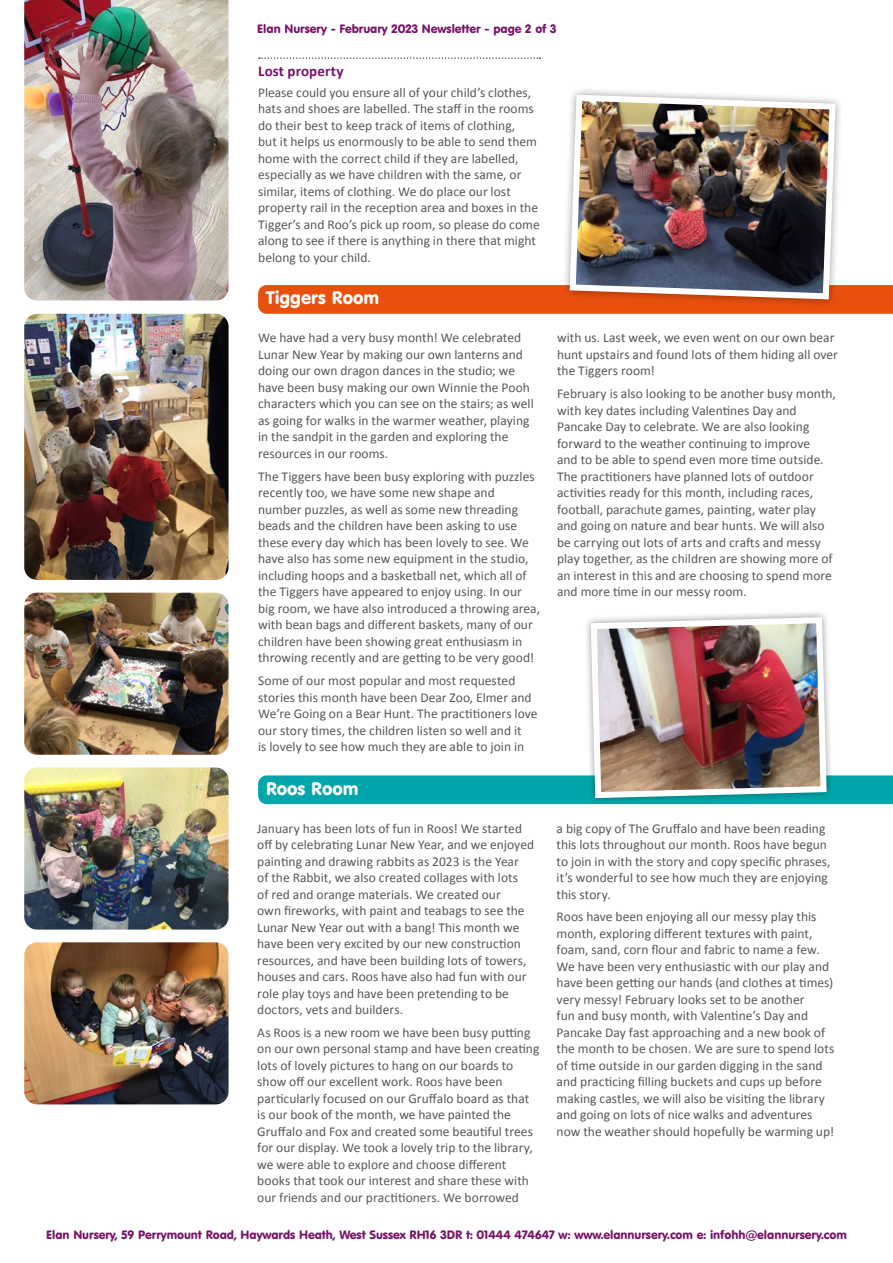
<style>
.page{position:relative;width:893px;height:1263px;background:#fff}
.page>*{position:absolute;margin:0;border:0;box-sizing:border-box;transform-origin:0 0}
.t1{font:18px "VAG Rounded BT";color:#fff}
.t2{font:700 15px "Calibri";letter-spacing:.01em;color:#771469}
.t3{font:13.5px/16.5px "Calibri";color:#575756}
.t4{font:12px "VAG Rounded BT";letter-spacing:-.005em;color:#771469}
</style>
<div class="page">
<svg style="left:258px;top:285px;width:635px;height:29px;background:#e95312"></svg>
<img style="left:24px;top:0;width:205px;height:300px">
<img style="left:24px;top:314px;width:205px;height:266px">
<div style="left:258px;top:775px;width:635px;height:29px;background:#00a6ab"></div>
<svg style="left:259px;top:57px;width:281px;height:2px"></svg>
<img style="left:24px;top:593px;width:205px;height:162px">
<img style="left:24px;top:767px;width:205px;height:162px">
<div style="left:561px;top:87px;width:283px;height:221px;background:#000;opacity:.4"></div>
<img style="left:566px;top:92px;width:273px;height:210px">
<div style="left:583px;top:610px;width:251px;height:196px;background:#000;opacity:.4"></div>
<img style="left:588px;top:614px;width:242px;height:187px">
<img style="left:24px;top:942px;width:205px;height:162px">
<p class="t4" style="left:257px;top:21px;width:301px">Elan Nursery - February 2023 Newsletter - page 2 of 3</p>
<p class="t2" style="left:258px;top:62px;width:87px">Lost property</p>
<p class="t3" style="left:258px;top:83px;width:283px">Please could you ensure all of your child’s clothes, hats and shoes are labelled. The staff in the rooms do their best to keep track of items of clothing,<br>but it helps us enormously to be able to send them home with the correct child if they are labelled, especially as we have children with the same, or similar, items of clothing. We do place our lost property rail in the reception area and boxes in the Tigger’s and Roo’s pick up room, so please do come along to see if there is anything in there that might belong to your child.</p>
<h1 class="t1" style="left:266px;top:287px;width:115px">Tiggers Room</h1>
<p class="t3" style="left:258px;top:329px;width:277px">We have had a very busy month! We celebrated Lunar New Year by making our own lanterns and doing our own dragon dances in the studio; we have been busy making our own Winnie the Pooh characters which you can see on the stairs; as well as going for walks in the warmer weather, playing in the sandpit in the garden and exploring the resources in our rooms.</p>
<p class="t3" style="left:258px;top:467px;width:283px">The Tiggers have been busy exploring with puzzles recently too, we have some new shape and number puzzles, as well as some new threading beads and the children have been asking to use these every day which has been lovely to see. We have also has some new equipment in the studio, including hoops and a basketball net, which all of the Tiggers have appeared to enjoy using. In our big room, we have also introduced a throwing area, with bean bags and different baskets, many of our children have been showing great enthusiasm in throwing recently and are getting to be very good!</p>
<p class="t3" style="left:258px;top:672px;width:281px">Some of our most popular and most requested stories this month have been Dear Zoo, Elmer and We’re Going on a Bear Hunt. The practitioners love our story times, the children listen so well and it<br>is lovely to see how much they are able to join in</p>
<h1 class="t1" style="left:266px;top:777px;width:94px">Roos Room</h1>
<p class="t3" style="left:257px;top:819px;width:278px">January has been lots of fun in Roos! We started off by celebrating Lunar New Year, and we enjoyed painting and drawing rabbits as 2023 is the Year<br>of the Rabbit, we also created collages with lots<br>of red and orange materials. We created our<br>own fireworks, with paint and teabags to see the Lunar New Year out with a bang! This month we have been very excited by our new construction resources, and have been building lots of towers, houses and cars. Roos have also had fun with our role play toys and have been pretending to be doctors, vets and builders.</p>
<p class="t3" style="left:257px;top:1023px;width:284px">As Roos is a new room we have been busy putting on our own personal stamp and have been creating lots of lovely pictures to hang on our boards to show off our excellent work. Roos have been particularly focused on our Gruffalo board as that is our book of the month, we have painted the Gruffalo and Fox and created some beautiful trees for our display. We took a lovely trip to the library, we were able to explore and choose different books that took our interest and share these with our friends and our practitioners. We borrowed</p>
<p class="t3" style="left:557px;top:329px;width:282px">with us. Last week, we even went on our own bear hunt upstairs and found lots of them hiding all over the Tiggers room!</p>
<p class="t3" style="left:557px;top:385px;width:280px">February is also looking to be another busy month, with key dates including Valentines Day and Pancake Day to celebrate. We are also looking forward to the weather continuing to improve<br>and to be able to spend even more time outside.<br>The practitioners have planned lots of outdoor activities ready for this month, including races, football, parachute games, painting, water play and going on nature and bear hunts. We will also be carrying out lots of arts and crafts and messy play together, as the children are showing more of an interest in this and are choosing to spend more and more time in our messy room.</p>
<p class="t3" style="left:557px;top:819px;width:275px">a big copy of The Gruffalo and have been reading this lots throughout our month. Roos have begun to join in with the story and copy specific phrases, it’s wonderful to see how much they are enjoying this story.</p>
<p class="t3" style="left:557px;top:908px;width:279px">Roos have been enjoying all our messy play this month, exploring different textures with paint, foam, sand, corn flour and fabric to name a few.<br>We have been very enthusiastic with our play and have been getting our hands (and clothes at times) very messy! February looks set to be another<br>fun and busy month, with Valentine’s Day and Pancake Day fast approaching and a new book of the month to be chosen. We are sure to spend lots of time outside in our garden digging in the sand and practicing filling buckets and cups up before making castles, we will also be visiting the library and going on lots of nice walks and adventures now the weather should hopefully be warming up!</p>
<p class="t4" style="left:46px;top:1227px;width:802px">Elan Nursery, 59 Perrymount Road, Haywards Heath, West Sussex RH16 3DR t: 01444 474647 w: www.elannursery.com e: infohh@elannursery.com</p>
</div>
